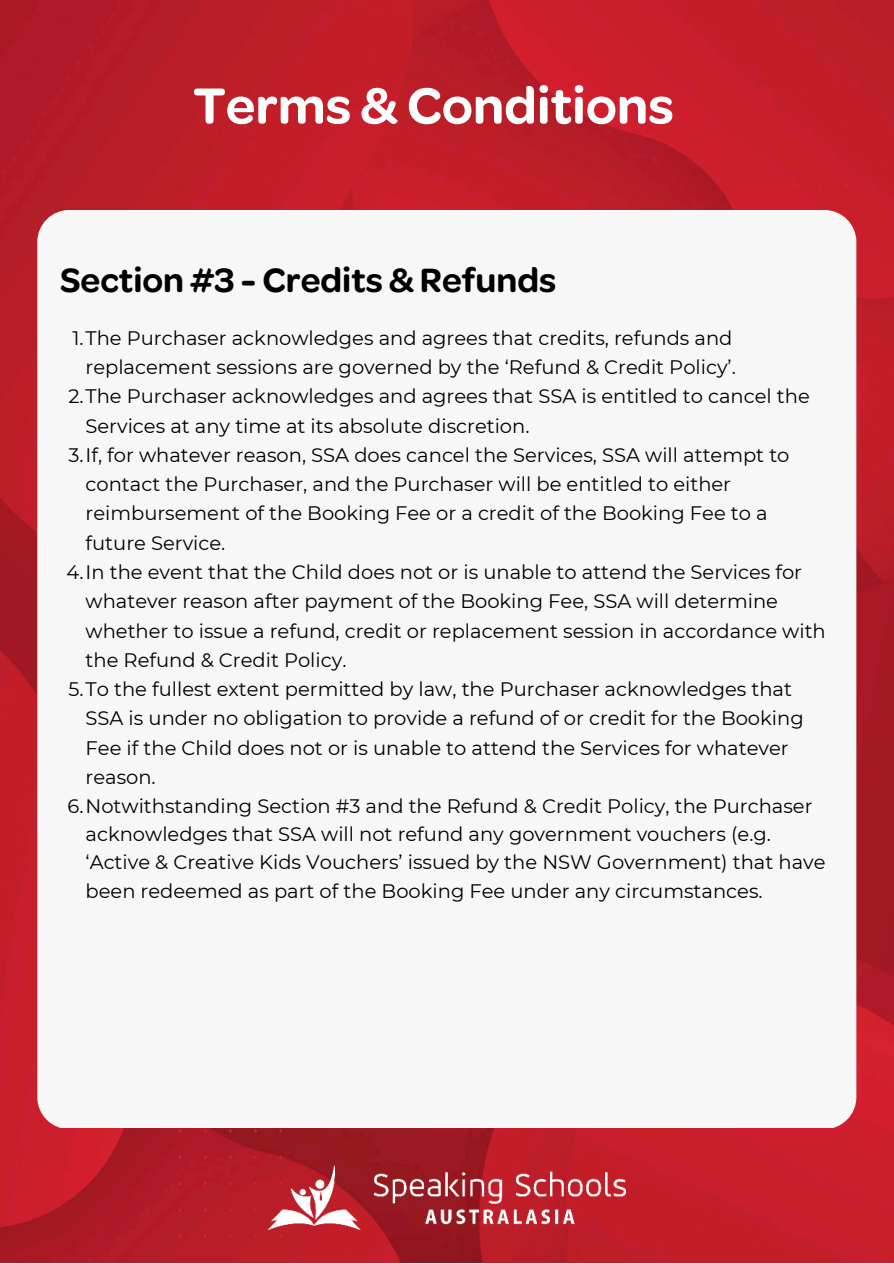
<style>
.page{position:relative;width:894px;height:1264px;background:#fff}
.page>*{position:absolute;margin:0;border:0;box-sizing:border-box;transform-origin:0 0}
.t1{font:600 54px "Omnes";color:#fff}
.t2{font:600 36px "Omnes";color:#000}
.t3{font:19.5px "Montserrat";color:#000}
</style>
<div class="page">
<img style="left:0;top:1px;width:893px;height:1261px">
<img style="left:268px;top:1165px;width:356px;height:64px">
<div style="left:37px;top:210px;width:819px;height:917px;background:#f7f7f7;border-radius:32px"></div>
<h1 class="t1" style="left:193px;top:68px;width:482px">Terms &amp; Conditions</h1>
<h2 class="t2" style="left:60px;top:255px;width:497px">Section #3 - Credits &amp; Refunds</h2>
<p class="t3" style="left:72px;top:324px;width:661px">1.The Purchaser acknowledges and agrees that credits, refunds and</p>
<p class="t3" style="left:85px;top:354px;width:651px">replacement sessions are governed by the ‘Refund &amp; Credit Policy’.</p>
<p class="t3" style="left:68px;top:383px;width:742px">2.The Purchaser acknowledges and agrees that SSA is entitled to cancel the</p>
<p class="t3" style="left:85px;top:412px;width:445px">Services at any time at its absolute discretion.</p>
<p class="t3" style="left:68px;top:441px;width:722px">3.If, for whatever reason, SSA does cancel the Services, SSA will attempt to</p>
<p class="t3" style="left:85px;top:471px;width:647px">contact the Purchaser, and the Purchaser will be entitled to either</p>
<p class="t3" style="left:85px;top:500px;width:683px">reimbursement of the Booking Fee or a credit of the Booking Fee to a</p>
<p class="t3" style="left:85px;top:529px;width:141px">future Service.</p>
<p class="t3" style="left:66px;top:558px;width:736px">4.In the event that the Child does not or is unable to attend the Services for</p>
<p class="t3" style="left:85px;top:588px;width:693px">whatever reason after payment of the Booking Fee, SSA will determine</p>
<p class="t3" style="left:85px;top:617px;width:741px">whether to issue a refund, credit or replacement session in accordance with</p>
<p class="t3" style="left:85px;top:646px;width:262px">the Refund &amp; Credit Policy.</p>
<p class="t3" style="left:68px;top:675px;width:725px">5.To the fullest extent permitted by law, the Purchaser acknowledges that</p>
<p class="t3" style="left:85px;top:705px;width:719px">SSA is under no obligation to provide a refund of or credit for the Booking</p>
<p class="t3" style="left:85px;top:734px;width:704px">Fee if the Child does not or is unable to attend the Services for whatever</p>
<p class="t3" style="left:85px;top:763px;width:72px">reason.</p>
<p class="t3" style="left:68px;top:792px;width:746px">6.Notwithstanding Section #3 and the Refund &amp; Credit Policy, the Purchaser</p>
<p class="t3" style="left:85px;top:820px;width:686px">acknowledges that SSA will not refund any government vouchers (e.g.</p>
<p class="t3" style="left:85px;top:849px;width:741px">‘Active &amp; Creative Kids Vouchers’ issued by the NSW Government) that have</p>
<p class="t3" style="left:85px;top:877px;width:678px">been redeemed as part of the Booking Fee under any circumstances.</p>
</div>
